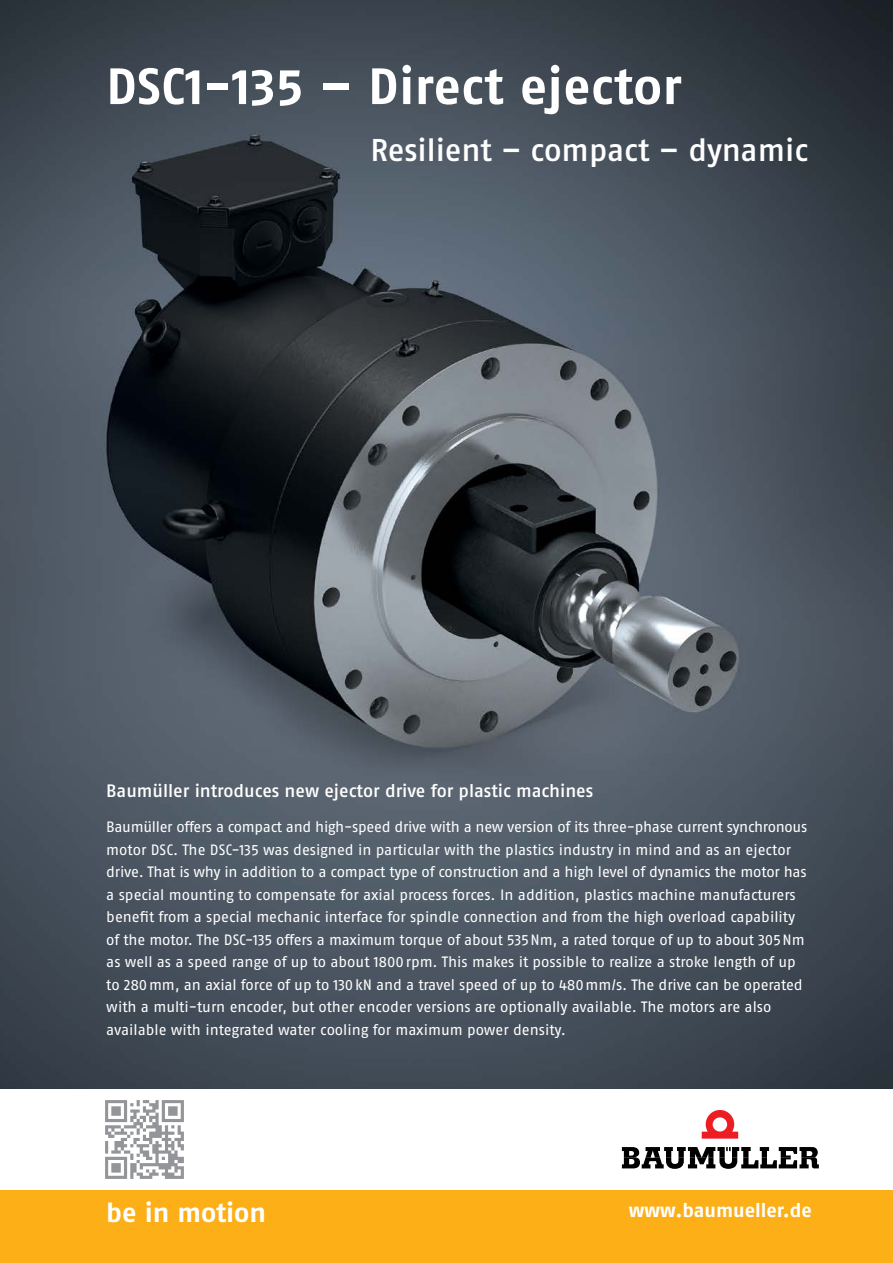
<style>
.page{position:relative;width:893px;height:1263px;background:#fff}
.page>*{position:absolute;margin:0;border:0;box-sizing:border-box;transform-origin:0 0}
.t1{font:51px "Fago No Bold Lf";letter-spacing:.01em;color:#fff}
.t2{font:31.5px "Fago No Med Lf";color:#fff}
.t3{font:700 27px "Fago No";color:#fff}
.t4{font:700 19.5px "Fago No";color:#fff}
.t5{font:18px "Fago No Med Lf";letter-spacing:-.005em;color:#fff}
.t6{font:15px/22.5px "Fago No Regular LF";letter-spacing:-.005em;color:#fff}
</style>
<div class="page">
<img style="left:0;top:0;width:893px;height:1089px">
<div style="left:0;top:1190px;width:893px;height:73px;background:#fcaf17"></div>
<svg style="left:702px;top:1110px;width:36px;height:29px"></svg>
<svg style="left:622px;top:1147px;width:197px;height:22px"></svg>
<img style="left:106px;top:1100px;width:78px;height:78px">
<h1 class="t1" style="left:106px;top:56px;width:577px">DSC1-135 – Direct ejector</h1>
<h2 class="t2" style="left:370px;top:132px;width:439px">Resilient – compact – dynamic</h2>
<p class="t5" style="left:106px;top:780px;width:488px">Baumüller introduces new ejector drive for plastic machines</p>
<p class="t6" style="left:106px;top:815px;width:702px">Baumüller offers a compact and high-speed drive with a new version of its three-phase current synchronous motor DSC. The DSC-135 was designed in particular with the plastics industry in mind and as an ejector drive. That is why in addition to a compact type of construction and a high level of dynamics the motor has a special mounting to compensate for axial process forces. In addition, plastics machine manufacturers benefit from a special mechanic interface for spindle connection and from the high overload capability of the motor. The DSC-135 offers a maximum torque of about 535Nm, a rated torque of up to about 305Nm as well as a speed range of up to about 1800rpm. This makes it possible to realize a stroke length of up to 280mm, an axial force of up to 130kN and a travel speed of up to 480mm/s. The drive can be operated with a multi-turn encoder, but other encoder versions are optionally available. The motors are also available with integrated water cooling for maximum power density.</p>
<h3 class="t3" style="left:106px;top:1196px;width:161px">be in motion</h3>
<h3 class="t4" style="left:629px;top:1198px;width:185px">www.baumueller.de</h3>
</div>
